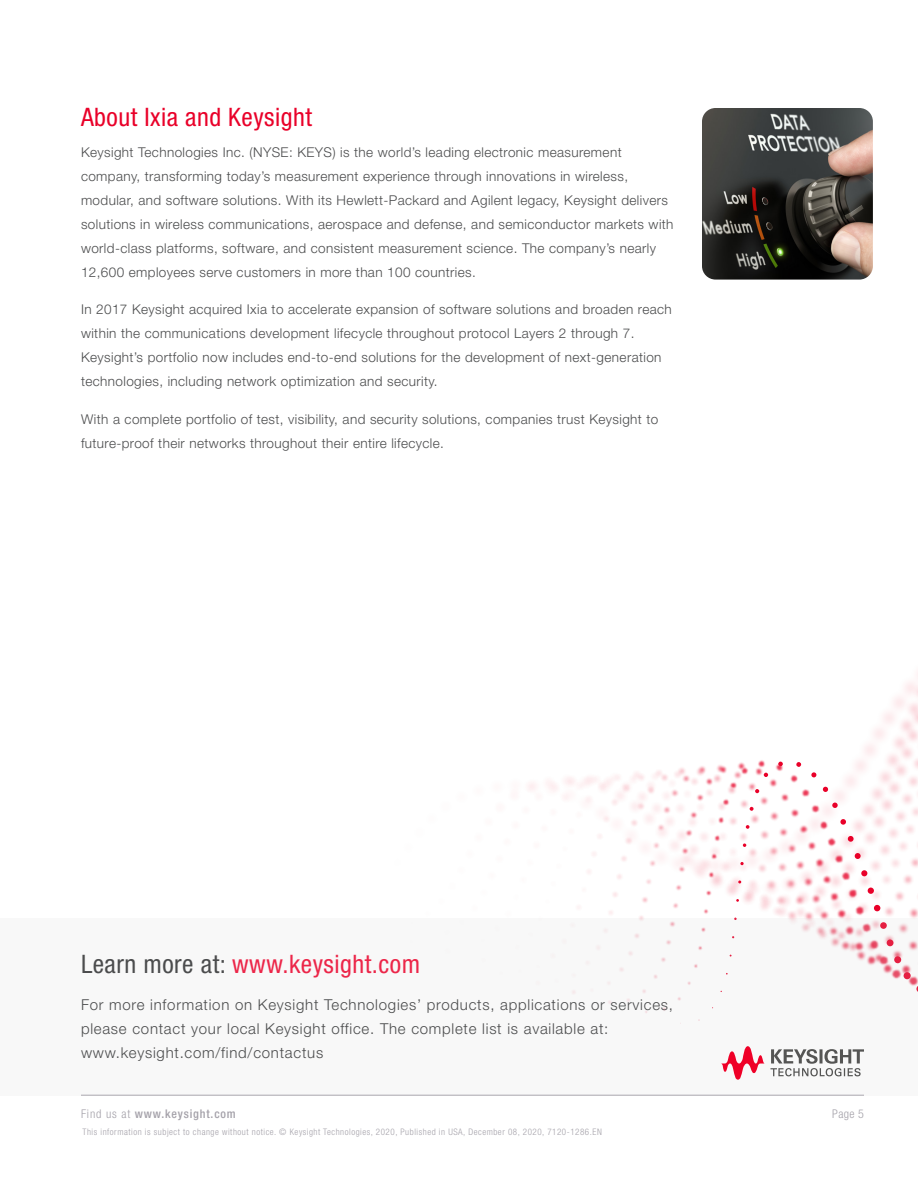
<style>
.page{position:relative;width:918px;height:1188px;background:#fff}
.page>*{position:absolute;margin:0;border:0;box-sizing:border-box;transform-origin:0 0}
.t1{font:condensed 25.5px "Helvetica Neue LT Std";letter-spacing:.02em;color:#ec2649}
.KT_-_Header_1{font:condensed 25.5px "Helvetica Neue LT Std";letter-spacing:.02em;color:#e90029}
.t2{font:300 15px/24px "Helvetica Neue LT Std";letter-spacing:.05em;color:#4b4c4d}
.KT_-_Body_Text{font:300 13.5px/24px "Helvetica Neue LT Std";letter-spacing:.03em;color:#4b4c4d}
.t3{font:500 condensed 12px "Helvetica Neue LT Std";letter-spacing:.07em;color:#a4a1a9}
.t4{font:300 condensed 12px "Helvetica Neue LT Std";color:#a4a1a9}
.t5{font:300 condensed 9px "Helvetica Neue LT Std";letter-spacing:.06em;color:#a4a1a9}
.s1{color:#4b4c4d}
.s2{font-weight:300}
</style>
<div class="page">
<hr style="left:81px;top:1095px;width:783px;height:1px;background:#a4a1a9">
<img style="left:528px;top:673px;width:390px;height:245px">
<svg style="left:738px;top:880px;width:3px;height:4px"></svg>
<svg style="left:740px;top:862px;width:4px;height:3px"></svg>
<svg style="left:743px;top:843px;width:3px;height:4px"></svg>
<svg style="left:746px;top:825px;width:4px;height:4px"></svg>
<svg style="left:750px;top:807px;width:4px;height:4px"></svg>
<svg style="left:755px;top:789px;width:4px;height:4px"></svg>
<svg style="left:764px;top:773px;width:4px;height:4px"></svg>
<svg style="left:778px;top:761px;width:5px;height:5px"></svg>
<svg style="left:796px;top:762px;width:5px;height:5px"></svg>
<svg style="left:811px;top:772px;width:6px;height:6px"></svg>
<svg style="left:823px;top:787px;width:5px;height:5px"></svg>
<svg style="left:832px;top:802px;width:6px;height:6px"></svg>
<svg style="left:840px;top:819px;width:6px;height:6px"></svg>
<svg style="left:848px;top:836px;width:6px;height:6px"></svg>
<svg style="left:855px;top:853px;width:6px;height:6px"></svg>
<svg style="left:861px;top:870px;width:7px;height:7px"></svg>
<div style="left:867px;top:887px;width:7px;height:7px;background:#e90029;border-radius:50%"></div>
<svg style="left:874px;top:905px;width:7px;height:7px"></svg>
<div style="left:0;top:918px;width:918px;height:177px;background:#f8f8f8"></div>
<svg style="left:721px;top:1046px;width:143px;height:34px"></svg>
<img style="left:702px;top:108px;width:171px;height:172px">
<p class="KT_-_Header_1" style="left:81px;top:102px;width:233px">About Ixia and Keysight</p>
<p class="KT_-_Body_Text" style="left:81px;top:140px;width:594px">Keysight Technologies Inc. (NYSE: KEYS) is the world’s leading electronic measurement company, transforming today’s measurement experience through innovations in wireless, modular, and software solutions. With its Hewlett-Packard and Agilent legacy, Keysight delivers solutions in wireless communications, aerospace and defense, and semiconductor markets with world-class platforms, software, and consistent measurement science. The company’s nearly 12,600 employees serve customers in more than 100 countries.</p>
<p class="KT_-_Body_Text" style="left:81px;top:297px;width:592px">In 2017 Keysight acquired Ixia to accelerate expansion of software solutions and broaden reach within the communications development lifecycle throughout protocol Layers 2 through 7.<br>Keysight’s portfolio now includes end-to-end solutions for the development of next-generation technologies, including network optimization and security.</p>
<p class="KT_-_Body_Text" style="left:81px;top:407px;width:579px">With a complete portfolio of test, visibility, and security solutions, companies trust Keysight to future-proof their networks throughout their entire lifecycle.</p>
<h1 class="t1" style="left:81px;top:949px;width:341px"><span class="s1">Learn more at:</span> www.keysight.com</h1>
<p class="t2" style="left:81px;top:993px;width:594px">For more information on Keysight Technologies’ products, applications or services, please contact your local Keysight office. The complete list is available at: www.keysight.com/find/contactus</p>
<p class="t3" style="left:81px;top:1106px;width:156px"><span class="s2">Find us at</span> www.keysight.com</p>
<p class="t5" style="left:82px;top:1126px;width:521px">This information is subject to change without notice. © Keysight Technologies, 2020, Published in USA, December 08, 2020, 7120-1286.EN</p>
<p class="t4" style="left:832px;top:1107px;width:33px">Page 5</p>
</div>
